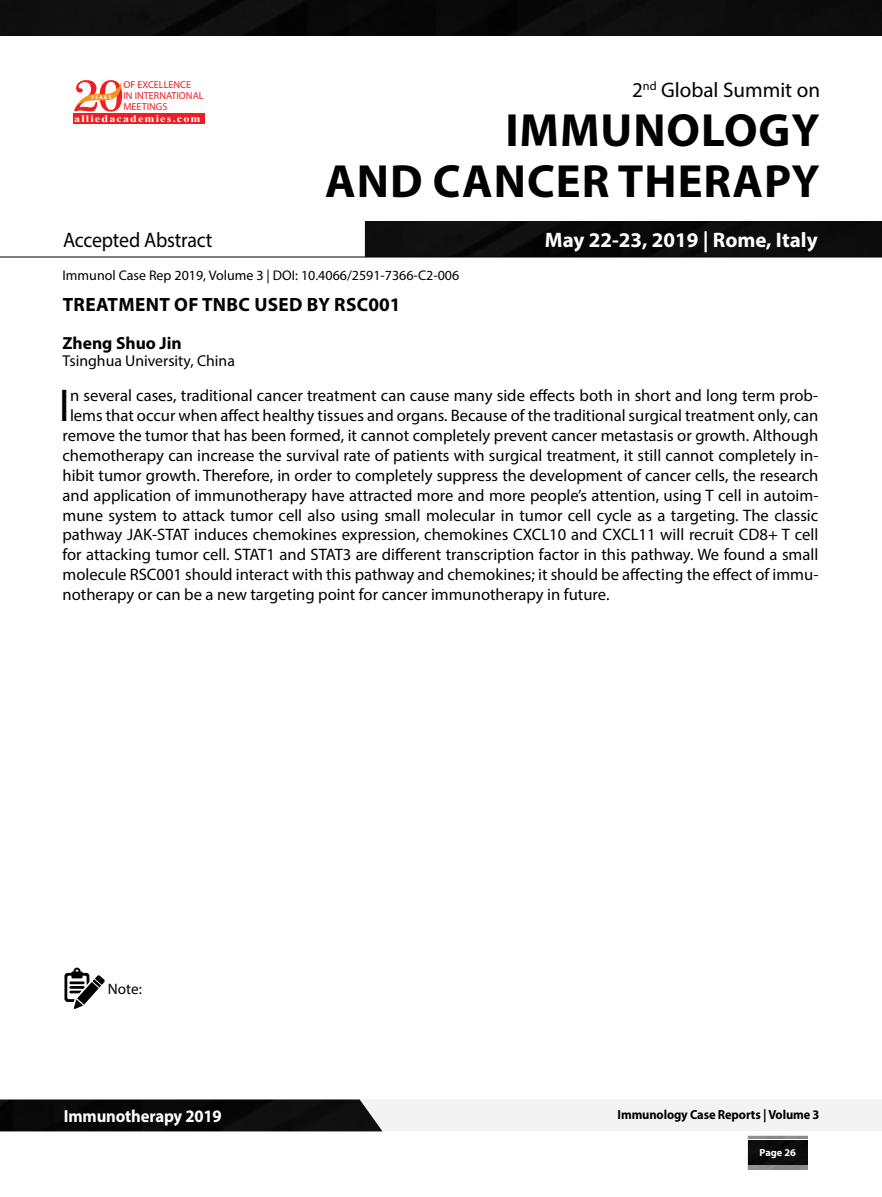
<style>
.page{position:relative;width:882px;height:1197px;background:#fff}
.page>*{position:absolute;margin:0;border:0;box-sizing:border-box;transform-origin:0 0}
.t1{font:700 46.73px/51.4px "Myriad Pro";letter-spacing:.02em;color:#000;text-align:right}
.t2{font:46.2px "Myriad Pro";color:#000}
.t3{font:21.18px "Myriad Pro";color:#000}
.t4{font:700 21px "Myriad Pro";color:#fff}
.t5{font:21px "Myriad Pro";letter-spacing:-.01em;color:#000;scale:.95 1}
.t6{font:700 19.25px "Myriad Pro";letter-spacing:.02em;color:#000}
.t7{font:700 17.5px "Myriad Pro";letter-spacing:-.01em;color:#fff;scale:.95 1}
.t8{font:700 17.5px "Myriad Pro";color:#000}
.t9{font:16.62px "Myriad Pro";color:#000}
.t10{font:15.75px "Myriad Pro";color:#000}
.t11{font:15.22px "Myriad Pro";color:#000}
.t12{font:14px "Myriad Pro";color:#000}
.t13{font:700 13.12px "Myriad Pro";letter-spacing:-.01em;color:#000;scale:.95 1}
.t14{font:700 10.33px "Myriad Pro";color:#fff}
.t15{font:10.15px/10.8px "Myriad Pro";color:#ed1f24}
.t16{font:700 10.15px "Times New Roman";letter-spacing:.1em;color:#fff;scale:1.18 1}
.t17{font:5.25px "Oregon LDO Black";letter-spacing:.24em;color:#fff;scale:1.06 1}
</style>
<div class="page">
<img style="left:748px;top:1140px;width:60px;height:24px">
<hr style="left:748px;top:1136px;width:60px;height:3px;background:#000">
<svg style="left:64px;top:967px;width:41px;height:42px"></svg>
<div style="left:365px;top:222px;width:517px;height:35px;background:#0c0c0c"></div>
<hr style="left:0;top:257px;width:882px;height:1px;background:#000">
<div style="left:0;top:0;width:882px;height:35px;background:#0c0c0c"></div>
<div style="left:73px;top:113px;width:132px;height:11px;background:#ed1f24"></div>
<svg style="left:74px;top:80px;width:49px;height:32px"></svg>
<div style="left:0;top:1100px;width:382px;height:31px;background:#090909"></div>
<p class="t15" style="left:123px;top:79px;width:82px">OF EXCELLENCE<br>IN INTERNATIONAL<br>MEETINGS</p>
<p class="t16" style="left:74px;top:111px;width:109px">alliedacademies.com</p>
<p class="t17" style="left:91px;top:94px;width:21px">YEARS</p>
<p class="t5" style="left:63px;top:227px;width:159px">Accepted Abstract</p>
<p class="t3" style="left:632px;top:77px;width:190px">2<sup>nd</sup> Global Summit on</p>
<h1 class="t1" style="left:325px;top:103px;width:496px">IMMUNOLOGY<br>AND CANCER THERAPY</h1>
<p class="t4" style="left:545px;top:226px;width:274px">May 22-23, 2019 | Rome, Italy</p>
<p class="t12" style="left:62px;top:267px;width:398px">Immunol Case Rep 2019, Volume 3 | DOI: 10.4066/2591-7366-C2-006</p>
<p class="t6" style="left:63px;top:292px;width:339px">TREATMENT OF TNBC USED BY RSC001</p>
<p class="t8" style="left:62px;top:331px;width:121px">Zheng Shuo Jin</p>
<p class="t10" style="left:62px;top:351px;width:174px">Tsinghua University, China</p>
<h2 class="t2" style="left:59px;top:377px;width:13px">I</h2>
<p class="t9" style="left:70px;top:385px;width:750px">n several cases, traditional cancer treatment can cause many side effects both in short and long term prob-</p>
<p class="t9" style="left:70px;top:405px;width:750px">lems that occur when affect healthy tissues and organs. Because of the traditional surgical treatment only, can</p>
<p class="t9" style="left:62px;top:425px;width:757px">remove the tumor that has been formed, it cannot completely prevent cancer metastasis or growth. Although</p>
<p class="t9" style="left:62px;top:445px;width:757px">chemotherapy can increase the survival rate of patients with surgical treatment, it still cannot completely in-</p>
<p class="t9" style="left:62px;top:465px;width:757px">hibit tumor growth. Therefore, in order to completely suppress the development of cancer cells, the research</p>
<p class="t9" style="left:62px;top:485px;width:757px">and application of immunotherapy have attracted more and more people’s attention, using T cell in autoim-</p>
<p class="t9" style="left:62px;top:505px;width:757px">mune system to attack tumor cell also using small molecular in tumor cell cycle as a targeting. The classic</p>
<p class="t9" style="left:62px;top:525px;width:757px">pathway JAK-STAT induces chemokines expression, chemokines CXCL10 and CXCL11 will recruit CD8+ T cell</p>
<p class="t9" style="left:62px;top:545px;width:757px">for attacking tumor cell. STAT1 and STAT3 are different transcription factor in this pathway. We found a small</p>
<p class="t9" style="left:62px;top:565px;width:757px">molecule RSC001 should interact with this pathway and chemokines; it should be affecting the effect of immu-</p>
<p class="t9" style="left:62px;top:585px;width:548px">notherapy or can be a new targeting point for cancer immunotherapy in future.</p>
<p class="t11" style="left:108px;top:979px;width:35px">Note:</p>
<p class="t7" style="left:64px;top:1105px;width:168px">Immunotherapy 2019</p>
<p class="t13" style="left:618px;top:1106px;width:214px">Immunology Case Reports | Volume 3</p>
<p class="t14" style="left:760px;top:1146px;width:38px">Page 26</p>
</div>
